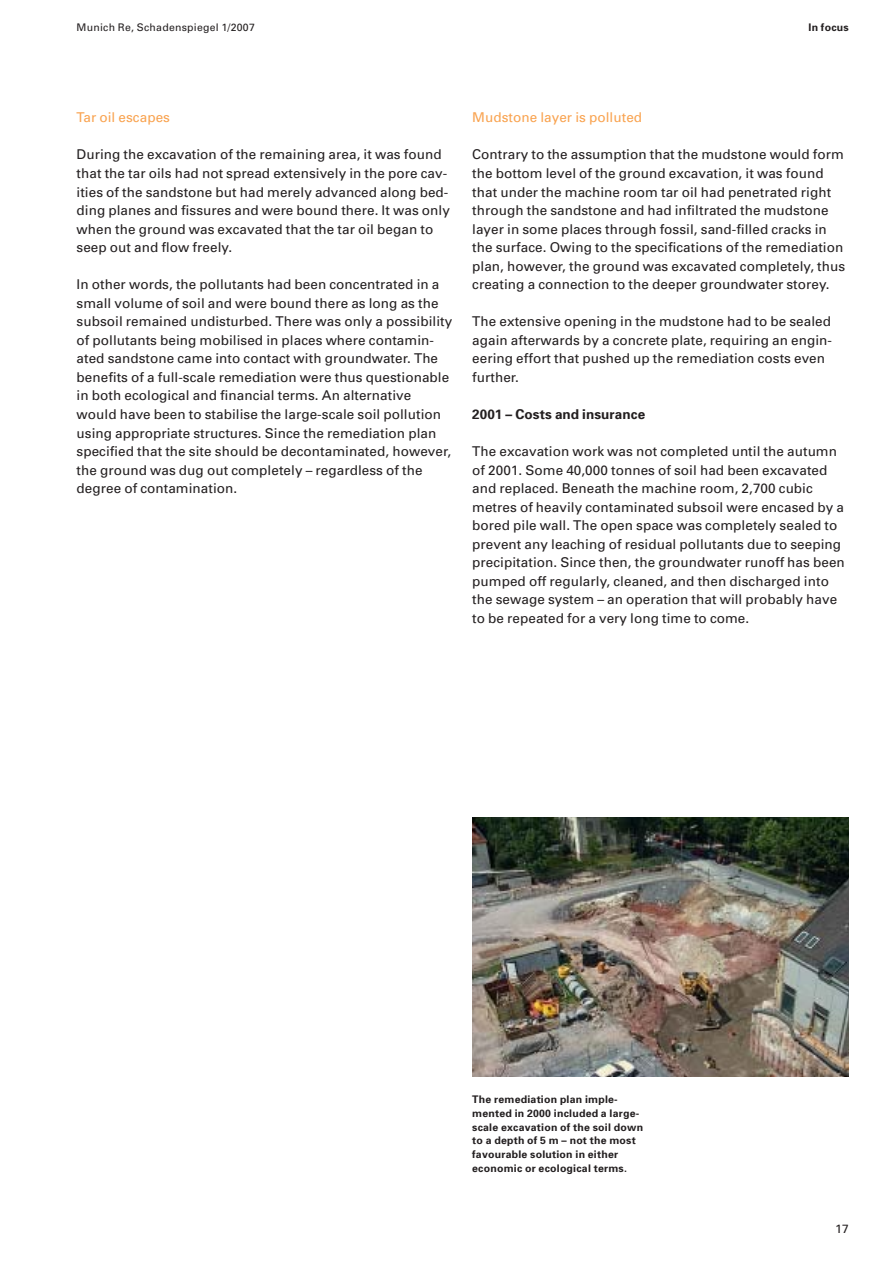
<style>
.page{position:relative;width:893px;height:1263px;background:#fff}
.page>*{position:absolute;margin:0;border:0;box-sizing:border-box;transform-origin:0 0}
.t1{font:13.5px/18.6px "MR Univers";letter-spacing:.005em;color:#231f20}
.t2{font:13.5px "MR Univers";letter-spacing:.005em;color:#f9a350}
.t3{font:700 13.5px "MR Univers";letter-spacing:.005em;color:#231f20}
.t4{font:12px "MR Univers";color:#231f20}
.t5{font:700 10.5px/14px "MR Univers";letter-spacing:.02em;color:#231f20}
.t6{font:10.5px "MR Univers";letter-spacing:.02em;color:#231f20}
</style>
<div class="page">
<img style="left:472px;top:817px;width:376px;height:259px">
<p class="t6" style="left:77px;top:23px;width:180px">Munich Re, Schadenspiegel 1/2007</p>
<p class="t5" style="left:808px;top:21px;width:42px">In focus</p>
<p class="t2" style="left:77px;top:113px;width:95px">Tar oil escapes</p>
<p class="t1" style="left:77px;top:147px;width:375px">During the excavation of the remaining area, it was found that the tar oils had not spread extensively in the pore cav&shy;ities of the sandstone but had merely advanced along bed&shy;ding planes and fissures and were bound there. It was only when the ground was excavated that the tar oil began to seep out and flow freely.</p>
<p class="t1" style="left:77px;top:276px;width:377px">In other words, the pollutants had been concentrated in a small volume of soil and were bound there as long as the subsoil remained undisturbed. There was only a possibility of pollutants being mobilised in places where contamin&shy;ated sandstone came into contact with groundwater. The benefits of a full-scale remediation were thus questionable in both ecological and financial terms. An alternative would have been to stabilise the large-scale soil pollution using appropriate structures. Since the remediation plan specified that the site should be decontaminated, however, the ground was dug out completely – regardless of the degree of contamination.</p>
<p class="t2" style="left:472px;top:113px;width:171px">Mudstone layer is polluted</p>
<p class="t1" style="left:472px;top:147px;width:374px">Contrary to the assumption that the mudstone would form the bottom level of the ground excavation, it was found that under the machine room tar oil had penetrated right through the sandstone and had infiltrated the mudstone layer in some places through fossil, sand-filled cracks in the surface. Owing to the specifications of the remediation plan, however, the ground was excavated completely, thus creating a connection to the deeper groundwater storey.</p>
<p class="t1" style="left:472px;top:313px;width:361px">The extensive opening in the mudstone had to be sealed again afterwards by a concrete plate, requiring an engin&shy;eering effort that pushed up the remediation costs even further.</p>
<p class="t3" style="left:472px;top:409px;width:174px">2001 – Costs and insurance</p>
<p class="t1" style="left:472px;top:443px;width:374px">The excavation work was not completed until the autumn of 2001. Some 40,000 tonnes of soil had been excavated and replaced. Beneath the machine room, 2,700 cubic metres of heavily contaminated subsoil were encased by a bored pile wall. The open space was completely sealed to prevent any leaching of residual pollutants due to seeping precipitation. Since then, the groundwater runoff has been pumped off regularly, cleaned, and then discharged into the sewage system – an operation that will probably have to be repeated for a very long time to come.</p>
<p class="t5" style="left:472px;top:1093px;width:172px">The remediation plan imple&shy;mented in 2000 included a large&shy;scale excavation of the soil down to a depth of 5 m – not the most favourable solution in either economic or ecological terms.</p>
<p class="t4" style="left:835px;top:1225px;width:15px">17</p>
</div>
